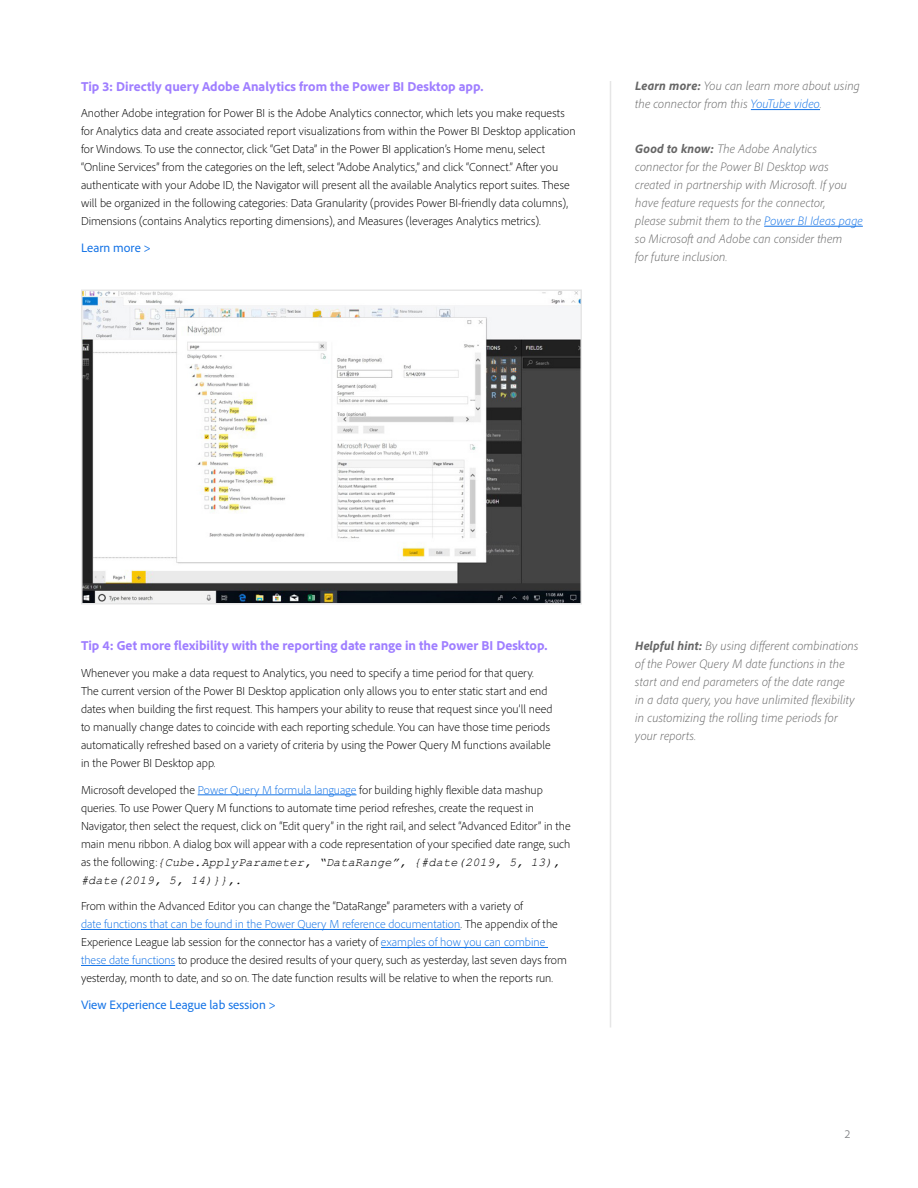
<style>
.page{position:relative;width:918px;height:1188px;background:#fff}
.page>*{position:absolute;margin:0;border:0;box-sizing:border-box;transform-origin:0 0}
.Body_-_Tips{font:800 13.5px "Adobe Clean";color:#9f7eff}
.Section_hints{font:italic 300 12.75px/18px "Adobe Clean";letter-spacing:.01em;color:#666}
.Body_-_Tips-2{font:12.75px "Adobe Clean";color:#1473e6}
.Body_-_Tips-3{font:300 12px/18px "Adobe Clean";letter-spacing:.005em;color:#000}
.t1{font:300 12px "Adobe Clean";color:#808285}
.s1{font-weight:800}
.s2{color:#1473e6}
.s3{font-family:"Courier New";font-weight:400;font-style:italic}
</style>
<div class="page">
<hr style="left:610px;top:81px;width:1px;height:947px;background:#e6e6e6">
<hr style="left:198px;top:795px;width:159px;height:1px;background:#1473e6">
<hr style="left:81px;top:929px;width:379px;height:1px;background:#1473e6">
<hr style="left:381px;top:947px;width:167px;height:1px;background:#1473e6">
<hr style="left:81px;top:965px;width:94px;height:1px;background:#1473e6">
<hr style="left:751px;top:109px;width:69px;height:1px;background:#1473e6">
<hr style="left:764px;top:226px;width:99px;height:1px;background:#1473e6">
<img style="left:84px;top:293px;width:495px;height:308px">
<div style="left:81px;top:290px;width:501px;height:314px;border:2px solid #e6e6e6"></div>
<p class="Body_-_Tips" style="left:81px;top:77px;width:404px">Tip 3: Directly query Adobe Analytics from the Power BI Desktop app.</p>
<p class="Body_-_Tips-3" style="left:81px;top:104px;width:496px">Another Adobe integration for Power BI is the Adobe Analytics connector, which lets you make requests for Analytics data and create associated report visualizations from within the Power BI Desktop application for Windows. To use the connector, click “Get Data” in the Power BI application’s Home menu, select “Online Services” from the categories on the left, select “Adobe Analytics,” and click “Connect.” After you authenticate with your Adobe ID, the Navigator will present all the available Analytics report suites. These will be organized in the following categories: Data Granularity (provides Power BI-friendly data columns), Dimensions (contains Analytics reporting dimensions), and Measures (leverages Analytics metrics).</p>
<p class="Body_-_Tips-2" style="left:81px;top:240px;width:71px">Learn more &gt;</p>
<p class="Section_hints" style="left:635px;top:77px;width:226px"><span class="s1">Learn more:</span> You can learn more about using the connector from this <span class="s2">YouTube video</span>.</p>
<p class="Section_hints" style="left:635px;top:139px;width:229px"><span class="s1">Good to know:</span> The Adobe Analytics connector for the Power BI Desktop was created in partnership with Microsoft. If you have feature requests for the connector,<br>please submit them to the <span class="s2">Power BI Ideas page </span>so Microsoft and Adobe can consider them<br>for future inclusion.</p>
<p class="Body_-_Tips" style="left:81px;top:637px;width:468px">Tip 4: Get more flexibility with the reporting date range in the Power BI Desktop.</p>
<p class="Body_-_Tips-3" style="left:81px;top:664px;width:473px">Whenever you make a data request to Analytics, you need to specify a time period for that query.<br>The current version of the Power BI Desktop application only allows you to enter static start and end dates when building the first request. This hampers your ability to reuse that request since you’ll need to manually change dates to coincide with each reporting schedule. You can have those time periods automatically refreshed based on a variety of criteria by using the Power Query M functions available in the Power BI Desktop app.</p>
<p class="Body_-_Tips-3" style="left:81px;top:780px;width:491px">Microsoft developed the <span class="s2">Power Query M formula language</span> for building highly flexible data mashup queries. To use Power Query M functions to automate time period refreshes, create the request in Navigator, then select the request, click on “Edit query” in the right rail, and select “Advanced Editor” in the main menu ribbon. A dialog box will appear with a code representation of your specified date range, such as the following:<span class="s3">{Cube.ApplyParameter, “DataRange”, {#date(2019, 5, 13), #date(2019, 5, 14)}},.</span></p>
<p class="Body_-_Tips-3" style="left:81px;top:897px;width:487px">From within the Advanced Editor you can change the “DataRange” parameters with a variety of<br><span class="s2">date functions that can be found in the Power Query M reference documentation</span>. The appendix of the Experience League lab session for the connector has a variety of <span class="s2">examples of how you can combine these date functions</span> to produce the desired results of your query, such as yesterday, last seven days from yesterday, month to date, and so on. The date function results will be relative to when the reports run.</p>
<p class="Body_-_Tips-2" style="left:81px;top:996px;width:196px">View Experience League lab session &gt;</p>
<p class="Section_hints" style="left:635px;top:636px;width:225px"><span class="s1">Helpful hint:</span> By using different combinations of the Power Query M date functions in the start and end parameters of the date range<br>in a data query, you have unlimited flexibility in customizing the rolling time periods for your reports.</p>
<p class="t1" style="left:845px;top:1126px;width:7px">2</p>
</div>
